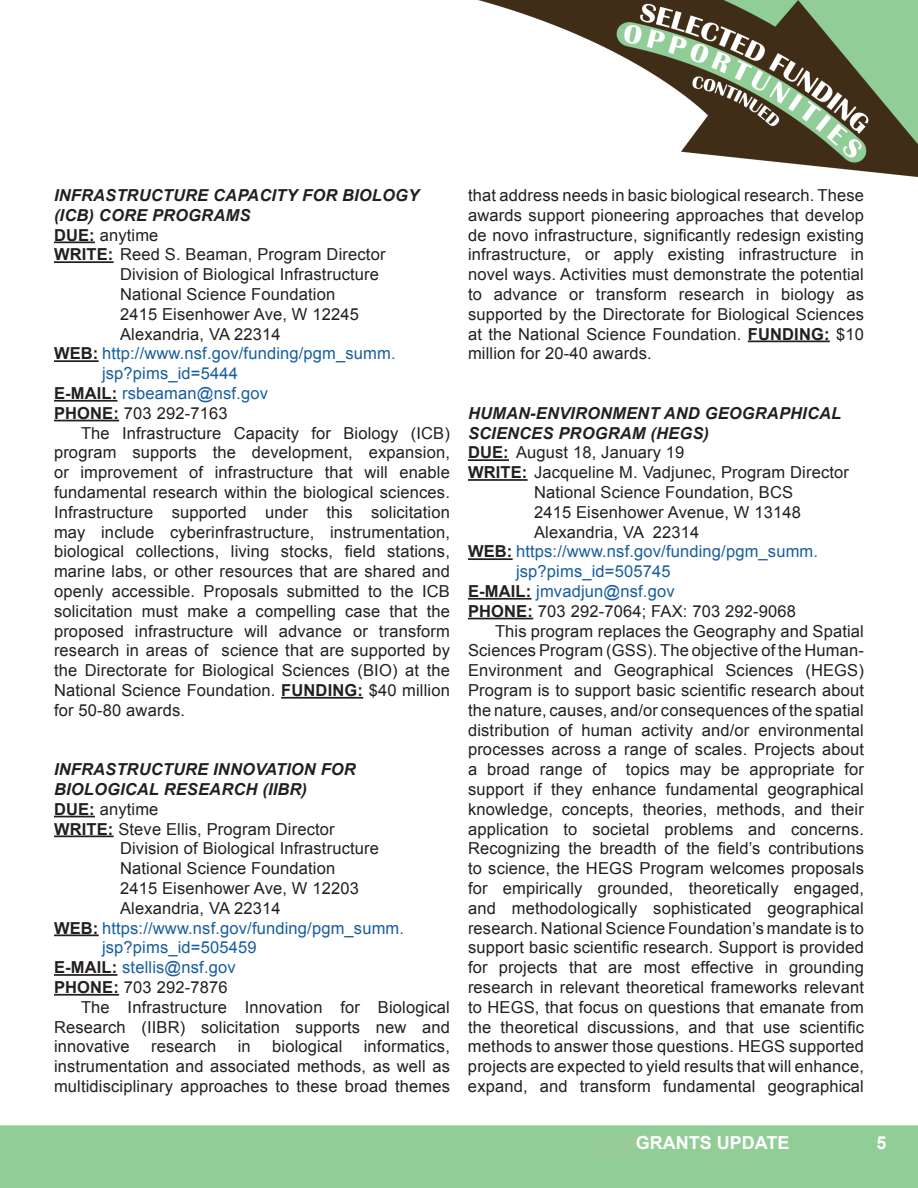
<style>
.page{position:relative;width:918px;height:1188px;background:#fff}
.page>*{position:absolute;margin:0;border:0;box-sizing:border-box;transform-origin:0 0}
.t1{font:700 18px "Arial";color:#fff}
.t2{font:16.5px/19.8px "Arial";letter-spacing:.01em;color:#231f20;text-align:justify}
.t3{font:16.5px "Arial";letter-spacing:.01em;color:#175d9e}
.t4{font:italic 700 16.5px "Arial";letter-spacing:.01em;color:#231f20}
.s1{font-weight:700}
.s2{font-weight:700;color:#231f20}
</style>
<div class="page">
<img style="left:0;top:0;width:918px;height:1188px">
<div style="left:594px;top:1135px;width:41px;height:24px;background:#97cc99"></div>
<div style="left:593px;top:1135px;width:43px;height:24px;border:2px solid #97cc99"></div>
<hr style="left:54px;top:241px;width:41px;height:2px;background:#231f20">
<hr style="left:54px;top:261px;width:60px;height:2px;background:#231f20">
<hr style="left:54px;top:360px;width:45px;height:2px;background:#231f20">
<hr style="left:54px;top:400px;width:63px;height:2px;background:#231f20">
<hr style="left:54px;top:420px;width:65px;height:1px;background:#231f20">
<hr style="left:281px;top:697px;width:82px;height:2px;background:#231f20">
<hr style="left:54px;top:816px;width:41px;height:1px;background:#231f20">
<hr style="left:54px;top:835px;width:60px;height:2px;background:#231f20">
<hr style="left:54px;top:934px;width:45px;height:2px;background:#231f20">
<hr style="left:54px;top:974px;width:63px;height:2px;background:#231f20">
<hr style="left:54px;top:994px;width:65px;height:2px;background:#231f20">
<hr style="left:748px;top:340px;width:82px;height:2px;background:#231f20">
<hr style="left:468px;top:459px;width:41px;height:2px;background:#231f20">
<hr style="left:468px;top:479px;width:60px;height:2px;background:#231f20">
<hr style="left:468px;top:558px;width:45px;height:2px;background:#231f20">
<hr style="left:468px;top:598px;width:63px;height:2px;background:#231f20">
<hr style="left:468px;top:618px;width:65px;height:1px;background:#231f20">
<p class="t4" style="left:54px;top:186px;width:367px">INFRASTRUCTURE CAPACITY FOR BIOLOGY</p>
<p class="t4" style="left:54px;top:206px;width:198px">(ICB) CORE PROGRAMS</p>
<p class="t2" style="left:54px;top:225px;width:106px"><span class="s1">DUE:</span> anytime</p>
<p class="t2" style="left:54px;top:245px;width:333px"><span class="s1">WRITE:</span> Reed S. Beaman, Program Director</p>
<p class="t2" style="left:120px;top:265px;width:261px">Division of Biological Infrastructure</p>
<p class="t2" style="left:120px;top:284px;width:217px">National Science Foundation</p>
<p class="t2" style="left:120px;top:304px;width:240px">2415 Eisenhower Ave, W 12245</p>
<p class="t2" style="left:120px;top:324px;width:162px">Alexandria, VA 22314</p>
<p class="t3" style="left:54px;top:344px;width:343px"><span class="s2">WEB:</span> http://www.nsf.gov/funding/pgm_summ.</p>
<p class="t3" style="left:102px;top:364px;width:137px">jsp?pims_id=5444</p>
<p class="t3" style="left:54px;top:384px;width:215px"><span class="s2">E-MAIL:</span> rsbeaman@nsf.gov</p>
<p class="t2" style="left:54px;top:403px;width:175px"><span class="s1">PHONE:</span> 703 292-7163</p>
<p class="t2" style="left:81px;top:423px;width:370px">The Infrastructure Capacity for Biology (ICB)</p>
<p class="t2" style="left:54px;top:443px;width:397px">program supports the development, expansion,</p>
<p class="t2" style="left:54px;top:463px;width:397px">or improvement of infrastructure that will enable</p>
<p class="t2" style="left:54px;top:482px;width:397px">fundamental research within the biological sciences.</p>
<p class="t2" style="left:54px;top:502px;width:397px">Infrastructure supported under this solicitation</p>
<p class="t2" style="left:54px;top:522px;width:397px">may include cyberinfrastructure, instrumentation,</p>
<p class="t2" style="left:54px;top:542px;width:397px">biological collections, living stocks, field stations,</p>
<p class="t2" style="left:54px;top:562px;width:397px">marine labs, or other resources that are shared and</p>
<p class="t2" style="left:54px;top:581px;width:397px">openly accessible. Proposals submitted to the ICB</p>
<p class="t2" style="left:54px;top:601px;width:397px">solicitation must make a compelling case that the</p>
<p class="t2" style="left:54px;top:621px;width:397px">proposed infrastructure will advance or transform</p>
<p class="t2" style="left:54px;top:641px;width:397px">research in areas of science that are supported by</p>
<p class="t2" style="left:54px;top:661px;width:397px">the Directorate for Biological Sciences (BIO) at the</p>
<p class="t2" style="left:54px;top:680px;width:397px">National Science Foundation. <span class="s1">FUNDING:</span> $40 million</p>
<p class="t2" style="left:54px;top:700px;width:133px">for 50-80 awards.</p>
<p class="t4" style="left:54px;top:760px;width:303px">INFRASTRUCTURE INNOVATION FOR</p>
<p class="t4" style="left:54px;top:780px;width:255px">BIOLOGICAL RESEARCH (IIBR)</p>
<p class="t2" style="left:54px;top:799px;width:106px"><span class="s1">DUE:</span> anytime</p>
<p class="t2" style="left:54px;top:819px;width:282px"><span class="s1">WRITE:</span> Steve Ellis, Program Director</p>
<p class="t2" style="left:120px;top:839px;width:261px">Division of Biological Infrastructure</p>
<p class="t2" style="left:120px;top:859px;width:217px">National Science Foundation</p>
<p class="t2" style="left:120px;top:878px;width:240px">2415 Eisenhower Ave, W 12203</p>
<p class="t2" style="left:120px;top:898px;width:162px">Alexandria, VA 22314</p>
<p class="t3" style="left:54px;top:919px;width:352px"><span class="s2">WEB:</span> https://www.nsf.gov/funding/pgm_summ.</p>
<p class="t3" style="left:102px;top:938px;width:156px">jsp?pims_id=505459</p>
<p class="t3" style="left:54px;top:958px;width:183px"><span class="s2">E-MAIL:</span> stellis@nsf.gov</p>
<p class="t2" style="left:54px;top:977px;width:175px"><span class="s1">PHONE:</span> 703 292-7876</p>
<p class="t2" style="left:81px;top:997px;width:370px">The Infrastructure Innovation for Biological</p>
<p class="t2" style="left:54px;top:1017px;width:397px">Research (IIBR) solicitation supports new and</p>
<p class="t2" style="left:54px;top:1037px;width:77px">innovative</p>
<p class="t2" style="left:151px;top:1037px;width:67px">research</p>
<p class="t2" style="left:238px;top:1037px;width:15px">in</p>
<p class="t2" style="left:272px;top:1037px;width:72px">biological</p>
<p class="t2" style="left:54px;top:1037px;width:397px;text-indent:310px">informatics, instrumentation and associated methods, as well as multidisciplinary approaches to these broad themes</p>
<p class="t2" style="left:468px;top:185px;width:397px">that address needs in basic biological research. These awards support pioneering approaches that develop de novo infrastructure, significantly redesign existing infrastructure, or apply existing infrastructure in novel ways. Activities must demonstrate the potential to advance or transform research in biology as supported by the Directorate for Biological Sciences at the National Science Foundation. <span class="s1">FUNDING:</span> $10 million for 20-40 awards.</p>
<p class="t4" style="left:468px;top:404px;width:375px">HUMAN-ENVIRONMENT AND GEOGRAPHICAL</p>
<p class="t4" style="left:468px;top:424px;width:243px">SCIENCES PROGRAM (HEGS)</p>
<p class="t2" style="left:468px;top:443px;width:218px"><span class="s1">DUE:</span> August 18, January 19</p>
<p class="t2" style="left:468px;top:463px;width:383px"><span class="s1">WRITE:</span> Jacqueline M. Vadjunec, Program Director</p>
<p class="t2" style="left:534px;top:482px;width:261px">National Science Foundation, BCS</p>
<p class="t2" style="left:534px;top:502px;width:268px">2415 Eisenhower Avenue, W 13148</p>
<p class="t2" style="left:534px;top:522px;width:167px">Alexandria, VA 22314</p>
<p class="t3" style="left:468px;top:542px;width:352px"><span class="s2">WEB:</span> https://www.nsf.gov/funding/pgm_summ.</p>
<p class="t3" style="left:516px;top:562px;width:156px">jsp?pims_id=505745</p>
<p class="t3" style="left:468px;top:582px;width:208px"><span class="s2">E-MAIL:</span> jmvadjun@nsf.gov</p>
<p class="t2" style="left:468px;top:601px;width:330px"><span class="s1">PHONE:</span> 703 292-7064; FAX: 703 292-9068</p>
<p class="t2" style="left:495px;top:621px;width:370px">This program replaces the Geography and Spatial</p>
<p class="t2" style="left:468px;top:641px;width:397px">Sciences Program (GSS). The objective of the Human-</p>
<p class="t2" style="left:468px;top:661px;width:397px">Environment and Geographical Sciences (HEGS)</p>
<p class="t2" style="left:468px;top:680px;width:397px">Program is to support basic scientific research about</p>
<p class="t2" style="left:468px;top:700px;width:397px">the nature, causes, and/or consequences of the spatial</p>
<p class="t2" style="left:468px;top:720px;width:397px">distribution of human activity and/or environmental</p>
<p class="t2" style="left:468px;top:740px;width:397px">processes across a range of scales. Projects about</p>
<p class="t2" style="left:468px;top:760px;width:397px">a broad range of topics may be appropriate for</p>
<p class="t2" style="left:468px;top:779px;width:397px">support if they enhance fundamental geographical</p>
<p class="t2" style="left:468px;top:799px;width:397px">knowledge, concepts, theories, methods, and their</p>
<p class="t2" style="left:468px;top:819px;width:397px">application to societal problems and concerns.</p>
<p class="t2" style="left:468px;top:839px;width:397px">Recognizing the breadth of the field’s contributions</p>
<p class="t2" style="left:468px;top:859px;width:397px">to science, the HEGS Program welcomes proposals</p>
<p class="t2" style="left:468px;top:878px;width:397px">for empirically grounded, theoretically engaged,</p>
<p class="t2" style="left:468px;top:898px;width:397px">and methodologically sophisticated geographical</p>
<p class="t2" style="left:468px;top:918px;width:397px">research. National Science Foundation’s mandate is to</p>
<p class="t2" style="left:468px;top:938px;width:397px">support basic scientific research. Support is provided</p>
<p class="t2" style="left:468px;top:958px;width:397px">for projects that are most effective in grounding</p>
<p class="t2" style="left:468px;top:977px;width:397px">research in relevant theoretical frameworks relevant</p>
<p class="t2" style="left:468px;top:997px;width:397px">to HEGS, that focus on questions that emanate from</p>
<p class="t2" style="left:468px;top:1017px;width:398px">the theoretical discussions, and that use scientific</p>
<p class="t2" style="left:468px;top:1037px;width:397px">methods to answer those questions. HEGS supported</p>
<p class="t2" style="left:468px;top:1057px;width:397px">projects are expected to yield results that will enhance,</p>
<p class="t2" style="left:468px;top:1076px;width:397px">expand, and transform fundamental geographical</p>
<p class="t1" style="left:609px;top:1133px;width:182px">1. GRANTS UPDATE</p>
<p class="t1" style="left:876px;top:1133px;width:12px">5</p>
</div>
